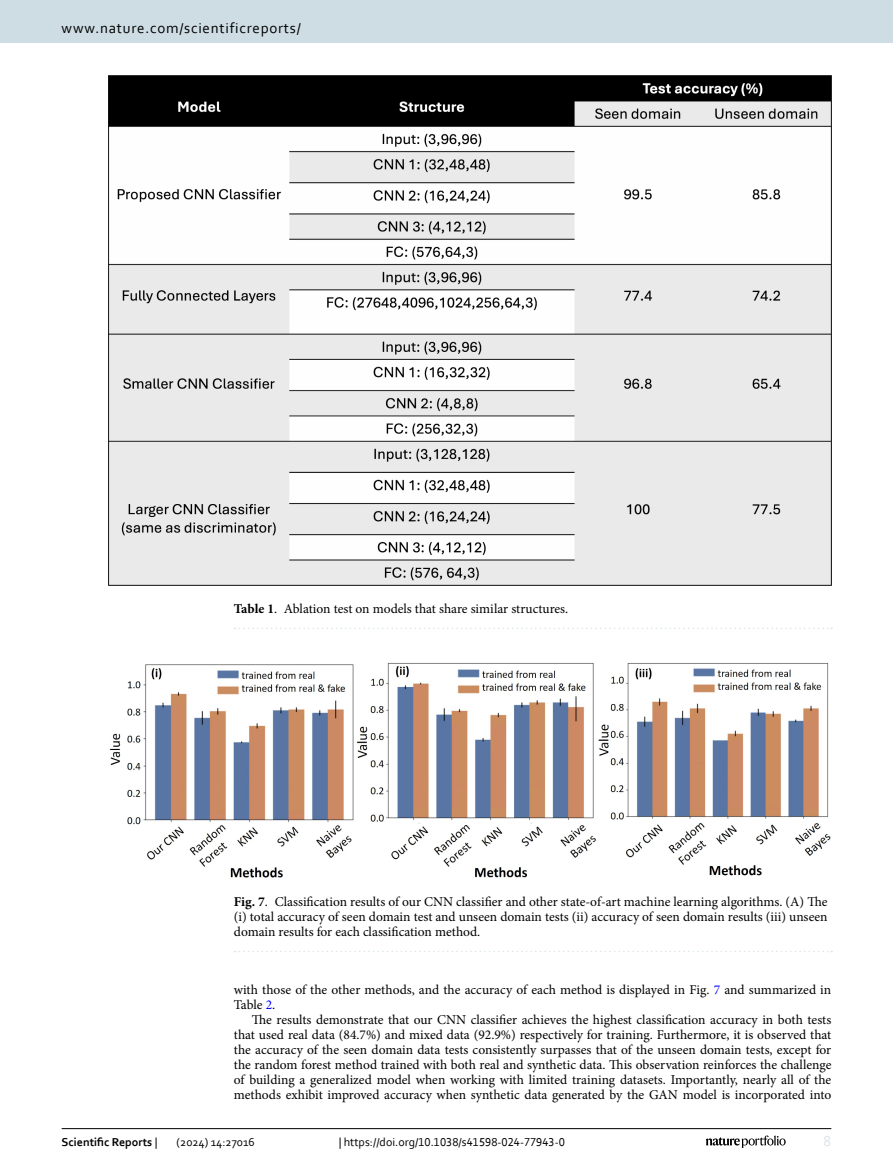
<style>
.page{position:relative;width:893px;height:1174px;background:#fff}
.page>*{position:absolute;margin:0;border:0;box-sizing:border-box;transform-origin:0 0}
.t1{font:15px "Corbel";letter-spacing:.05em;color:#000}
.t2{font:15px "Corbel";color:#d9e4eb}
.Body_Text_Indent{font:13.5px/15px "Minion Pro";color:#000;text-align:justify}
.Figure_Caption{font:13.5px/15px "Minion Pro";color:#000;text-align:justify}
.Body_Text{font:13.5px/15px "Minion Pro";color:#000}
.t3{font:12px "Corbel";color:#000}
.t4{font:700 12px "Corbel";color:#000}
.s1{font-weight:700}
.s2{color:#00f}
.s3{font-weight:400}
</style>
<div class="page">
<img style="left:109px;top:662px;width:722px;height:216px">
<svg style="left:235px;top:951px;width:597px;height:1px"></svg>
<img style="left:108px;top:76px;width:723px;height:509px">
<svg style="left:235px;top:627px;width:597px;height:2px"></svg>
<hr style="left:62px;top:1128px;width:769px;height:1px;background:#000">
<svg style="left:706px;top:1135px;width:80px;height:12px"></svg>
<div style="left:0;top:0;width:893px;height:43px;background:#cedde4"></div>
<p class="t1" style="left:62px;top:18px;width:241px">www.nature.com/scientificreports/</p>
<p class="Figure_Caption" style="left:234px;top:601px;width:336px"><span class="s1">Table 1</span>. Ablation test on models that share similar structures.</p>
<p class="Figure_Caption" style="left:234px;top:894px;width:595px"><span class="s1">Fig. 7</span>. Classification results of our CNN classifier and other state-of-art machine learning algorithms. (A) The (i) total accuracy of seen domain test and unseen domain tests (ii) accuracy of seen domain results (iii) unseen domain results for each classification method.</p>
<p class="Body_Text" style="left:234px;top:982px;width:599px">with those of the other methods, and the accuracy of each method is displayed in Fig. <span class="s2">7</span> and summarized in<br>Table <span class="s2">2</span>.</p>
<p class="Body_Text_Indent" style="left:234px;top:1012px;width:599px;text-indent:18px">The results demonstrate that our CNN classifier achieves the highest classification accuracy in both tests that used real data (84.7%) and mixed data (92.9%) respectively for training. Furthermore, it is observed that the accuracy of the seen domain data tests consistently surpasses that of the unseen domain tests, except for the random forest method trained with both real and synthetic data. This observation reinforces the challenge of building a generalized model when working with limited training datasets. Importantly, nearly all of the methods exhibit improved accuracy when synthetic data generated by the GAN model is incorporated into</p>
<p class="t4" style="left:62px;top:1134px;width:97px">Scientific Reports <span class="s3">|</span></p>
<p class="t3" style="left:177px;top:1134px;width:80px">(2024) 14:27016</p>
<p class="t3" style="left:339px;top:1134px;width:228px">| https://doi.org/10.1038/s41598-024-77943-0</p>
<p class="t2" style="left:824px;top:1132px;width:9px">8</p>
</div>
